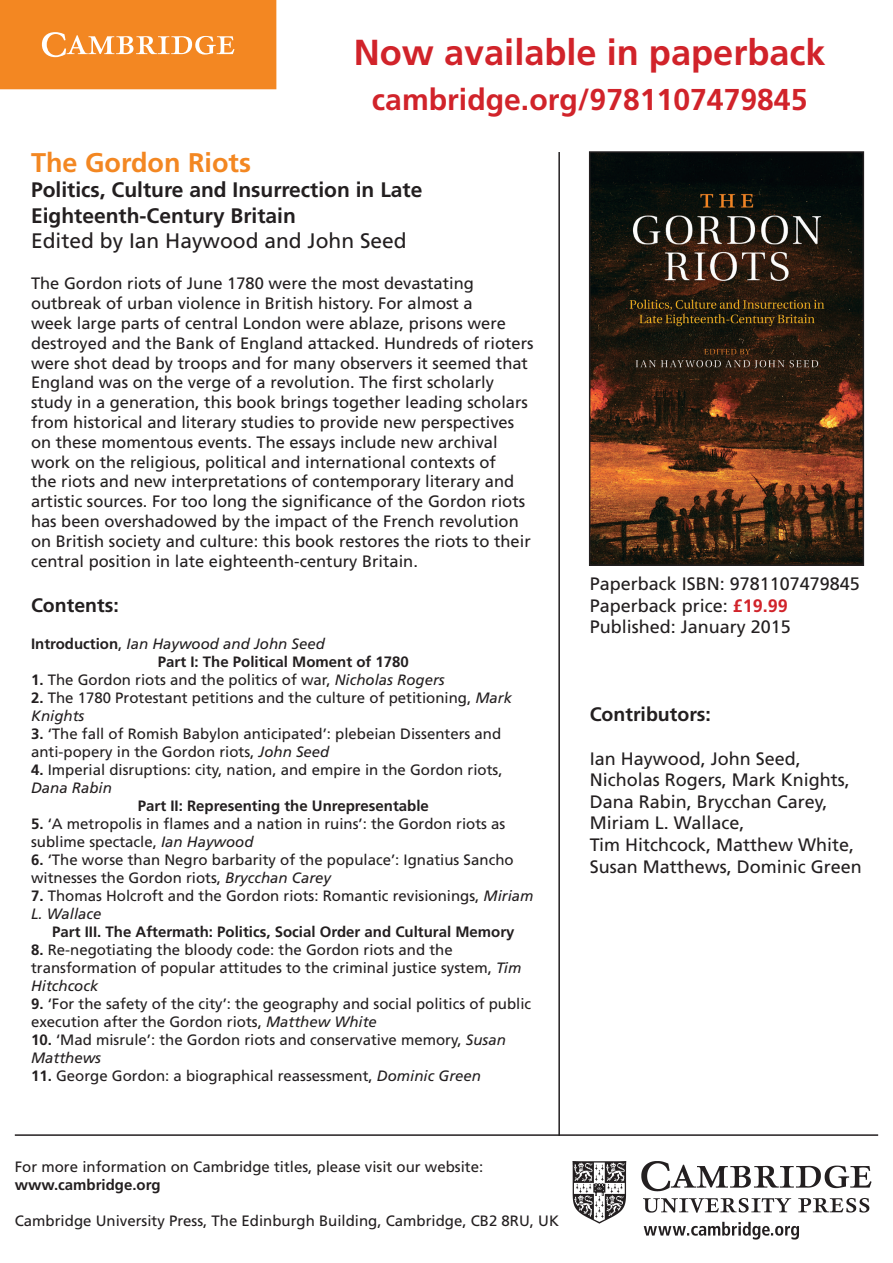
<style>
.page{position:relative;width:893px;height:1263px;background:#fff}
.page>*{position:absolute;margin:0;border:0;box-sizing:border-box;transform-origin:0 0}
.t1{font:700 36.15px "Frutiger LT Std";color:#d1232a}
.t2{font:700 30.15px "Frutiger LT Std";color:#d1232a}
.t3{font:700 27px "Frutiger LT Std";color:#f38722}
.t4{font:700 21px/25.2px "Frutiger LT Std";color:#231f20}
.t5{font:21px "Frutiger LT Std";color:#231f20}
.t6{font:700 19.5px "Frutiger LT Std";color:#231f20}
.t7{font:18px/21.6px "Frutiger LT Std";color:#231f20}
.t8{font:16.5px/19.8px "Frutiger LT Std";color:#231f20}
.t9{font:15px/18px "Frutiger LT Std";color:#231f20}
.t10{font:700 15px "Frutiger LT Std";color:#231f20}
.t11{font:italic 15px "Frutiger LT Std";color:#231f20}
.s1{font-weight:700;font-style:normal}
.s2{font-style:normal}
.s3{font-weight:700}
.s4{font-style:italic}
.s5{font-weight:700;color:#d1232a}
</style>
<div class="page">
<img style="left:592px;top:154px;width:269px;height:409px">
<div style="left:589px;top:151px;width:275px;height:415px;border:2px solid #231f20"></div>
<div style="left:0;top:0;width:276px;height:89px;background:#f38722"></div>
<svg style="left:42px;top:32px;width:192px;height:25px"></svg>
<img style="left:572px;top:1161px;width:300px;height:78px">
<hr style="left:15px;top:1134px;width:863px;height:2px;background:#231f20">
<hr style="left:558px;top:152px;width:2px;height:984px;background:#231f20">
<p class="t1" style="left:354px;top:32px;width:474px">Now available in paperback</p>
<p class="t2" style="left:372px;top:82px;width:437px">cambridge.org/9781107479845</p>
<p class="t3" style="left:31px;top:147px;width:222px">The Gordon Riots</p>
<p class="t4" style="left:31px;top:178px;width:393px">Politics, Culture and Insurrection in Late<br>Eighteenth-Century Britain</p>
<p class="t5" style="left:31px;top:228px;width:377px">Edited by Ian Haywood and John Seed</p>
<p class="t8" style="left:31px;top:274px;width:504px">The Gordon riots of June 1780 were the most devastating outbreak of urban violence in British history. For almost a<br>week large parts of central London were ablaze, prisons were destroyed and the Bank of England attacked. Hundreds of rioters were shot dead by troops and for many observers it seemed that England was on the verge of a revolution. The first scholarly study in a generation, this book brings together leading scholars from historical and literary studies to provide new perspectives on these momentous events. The essays include new archival work on the religious, political and international contexts of<br>the riots and new interpretations of contemporary literary and artistic sources. For too long the significance of the Gordon riots has been overshadowed by the impact of the French revolution on British society and culture: this book restores the riots to their central position in late eighteenth-century Britain.</p>
<p class="t6" style="left:31px;top:593px;width:89px">Contents:</p>
<p class="t11" style="left:31px;top:635px;width:295px"><span class="s1">Introduction</span><span class="s2">,</span> Ian Haywood and John Seed</p>
<p class="t10" style="left:158px;top:653px;width:252px">Part I: The Political Moment of 1780</p>
<p class="t9" style="left:31px;top:671px;width:415px"><span class="s3">1.</span> The Gordon riots and the politics of war, <span class="s4">Nicholas Rogers</span></p>
<p class="t9" style="left:31px;top:689px;width:482px"><span class="s3">2.</span> The 1780 Protestant petitions and the culture of petitioning, <span class="s4">Mark<br>Knights</span></p>
<p class="t9" style="left:31px;top:725px;width:472px"><span class="s3">3.</span> ‘The fall of Romish Babylon anticipated’: plebeian Dissenters and anti-popery in the Gordon riots, <span class="s4">John Seed</span></p>
<p class="t9" style="left:31px;top:761px;width:473px"><span class="s3">4.</span> Imperial disruptions: city, nation, and empire in the Gordon riots,<br><span class="s4">Dana Rabin</span></p>
<p class="t10" style="left:138px;top:797px;width:292px">Part II: Representing the Unrepresentable</p>
<p class="t9" style="left:31px;top:815px;width:476px"><span class="s3">5.</span> ‘A metropolis in flames and a nation in ruins’: the Gordon riots as sublime spectacle, <span class="s4">Ian Haywood</span></p>
<p class="t9" style="left:31px;top:851px;width:484px"><span class="s3">6.</span> ‘The worse than Negro barbarity of the populace’: Ignatius Sancho witnesses the Gordon riots, <span class="s4">Brycchan Carey</span></p>
<p class="t9" style="left:31px;top:887px;width:504px"><span class="s3">7.</span> Thomas Holcroft and the Gordon riots: Romantic revisionings, <span class="s4">Miriam<br>L. Wallace</span></p>
<p class="t10" style="left:52px;top:923px;width:464px">Part III. The Aftermath: Politics, Social Order and Cultural Memory</p>
<p class="t9" style="left:31px;top:941px;width:492px"><span class="s3">8.</span> Re-negotiating the bloody code: the Gordon riots and the transformation of popular attitudes to the criminal justice system, <span class="s4">Tim<br>Hitchcock</span></p>
<p class="t9" style="left:31px;top:995px;width:502px"><span class="s3">9.</span> ‘For the safety of the city’: the geography and social politics of public execution after the Gordon riots, <span class="s4">Matthew White</span></p>
<p class="t9" style="left:31px;top:1031px;width:476px"><span class="s3">10.</span> ‘Mad misrule’: the Gordon riots and conservative memory, <span class="s4">Susan<br>Matthews</span></p>
<p class="t9" style="left:31px;top:1067px;width:452px"><span class="s3">11.</span> George Gordon: a biographical reassessment, <span class="s4">Dominic Green</span></p>
<p class="t9" style="left:15px;top:1158px;width:470px">For more information on Cambridge titles, please visit our website:</p>
<p class="t10" style="left:15px;top:1176px;width:147px">www.cambridge.org</p>
<p class="t9" style="left:15px;top:1212px;width:546px">Cambridge University Press, The Edinburgh Building, Cambridge, CB2 8RU, UK</p>
<p class="t7" style="left:590px;top:573px;width:272px">Paperback ISBN: 9781107479845</p>
<p class="t7" style="left:590px;top:595px;width:200px">Paperback price: <span class="s5">£19.99</span></p>
<p class="t7" style="left:590px;top:616px;width:203px">Published: January 2015</p>
<p class="t6" style="left:590px;top:703px;width:123px">Contributors:</p>
<p class="t7" style="left:590px;top:748px;width:262px">Ian Haywood, John Seed,<br>Nicholas Rogers, Mark Knights,<br>Dana Rabin, Brycchan Carey,<br>Miriam L. Wallace,</p>
<p class="t7" style="left:590px;top:834px;width:274px">Tim Hitchcock, Matthew White,<br>Susan Matthews, Dominic Green</p>
</div>
